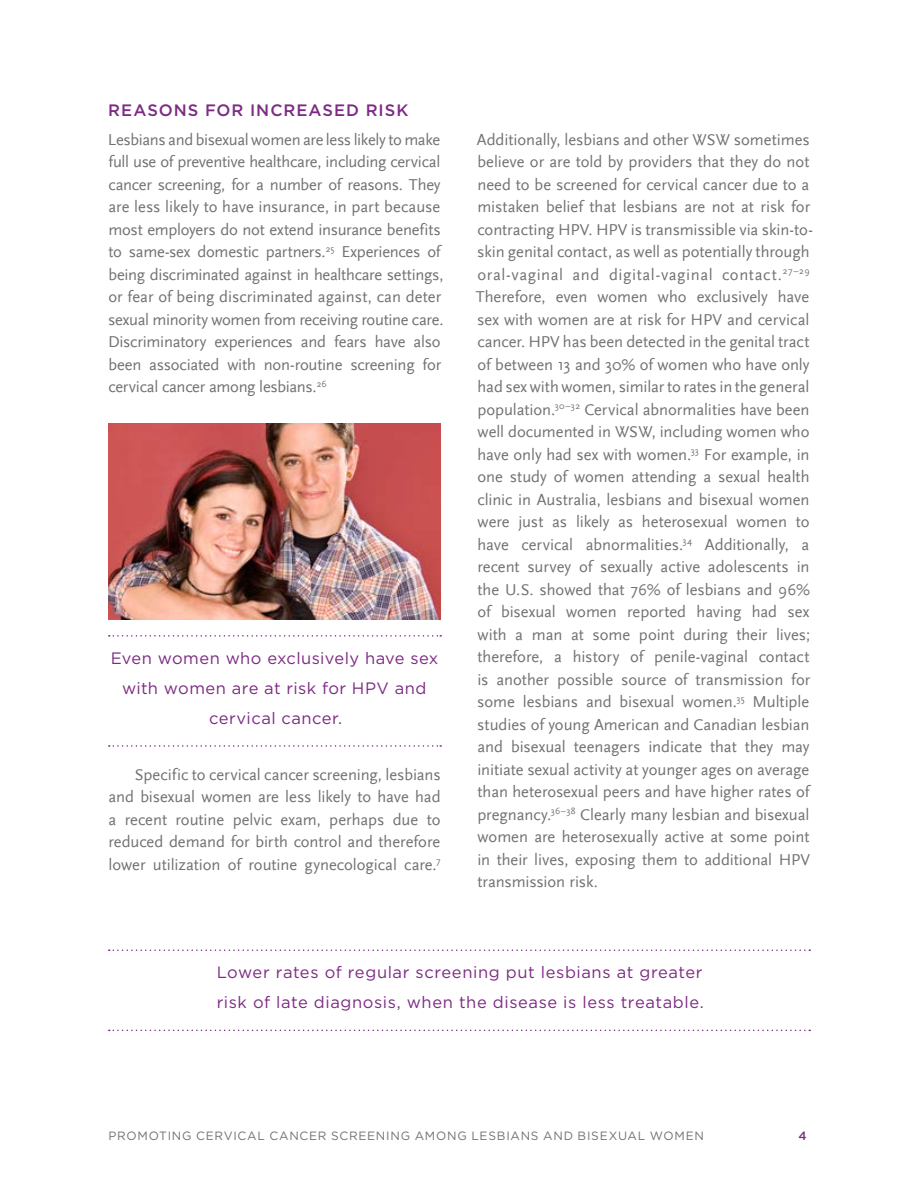
<style>
.page{position:relative;width:918px;height:1188px;background:#fff}
.page>*{position:absolute;margin:0;border:0;box-sizing:border-box;transform-origin:0 0}
.t1{font:16.5px/22.5px "Scala Sans";letter-spacing:-.005em;color:#717073}
.t2{font:16.5px/30px "Gotham";letter-spacing:.03em;color:#7c2b83;text-align:center}
.t3{font:500 16.5px "Gotham";letter-spacing:.06em;color:#7c2b83}
.t4{font:12px "Gotham";letter-spacing:.065em;color:#717073}
.t5{font:500 12px "Gotham";color:#7c2b83}
</style>
<div class="page">
<svg style="left:109px;top:635px;width:332px;height:2px"></svg>
<svg style="left:109px;top:745px;width:332px;height:2px"></svg>
<img style="left:108px;top:424px;width:332px;height:195px">
<svg style="left:109px;top:950px;width:701px;height:1px"></svg>
<svg style="left:109px;top:1030px;width:701px;height:1px"></svg>
<p class="t3" style="left:108px;top:99px;width:302px">REASONS FOR INCREASED RISK</p>
<p class="t1" style="left:108px;top:128px;width:337px">Lesbians and bisexual women are less likely to make full use of preventive healthcare, including cervical cancer screening, for a number of reasons. They are less likely to have insurance, in part because most employers do not extend insurance benefits to same-sex domestic partners.<sup>25</sup> Experiences of being discriminated against in healthcare settings, or fear of being discriminated against, can deter sexual minority women from receiving routine care.<br>Discriminatory experiences and fears have also been associated with non-routine screening for cervical cancer among lesbians.<sup>26</sup></p>
<p class="t2" style="left:111px;top:642px;width:329px">Even women who exclusively have sex with women are at risk for HPV and cervical cancer.</p>
<p class="t1" style="left:108px;top:764px;width:334px;text-align:justify;text-indent:27px">Specific to cervical cancer screening, lesbians and bisexual women are less likely to have had a recent routine pelvic exam, perhaps due to reduced demand for birth control and therefore lower utilization of routine gynecological care.<sup>7</sup></p>
<p class="t1" style="left:476px;top:128px;width:339px">Additionally, lesbians and other WSW sometimes believe or are told by providers that they do not need to be screened for cervical cancer due to a mistaken belief that lesbians are not at risk for contracting HPV. HPV is transmissible via skin-to&shy;skin genital contact, as well as potentially through oral-vaginal and digital-vaginal contact.<sup>27–29<br></sup>Therefore, even women who exclusively have sex with women are at risk for HPV and cervical cancer. HPV has been detected in the genital tract of between 13 and 30% of women who have only had sex with women, similar to rates in the general population.<sup>30–32</sup> Cervical abnormalities have been well documented in WSW, including women who have only had sex with women.<sup>33</sup> For example, in one study of women attending a sexual health clinic in Australia, lesbians and bisexual women were just as likely as heterosexual women to have cervical abnormalities.<sup>34</sup> Additionally, a recent survey of sexually active adolescents in the U.S. showed that 76% of lesbians and 96% of bisexual women reported having had sex with a man at some point during their lives; therefore, a history of penile-vaginal contact is another possible source of transmission for some lesbians and bisexual women.<sup>35</sup> Multiple studies of young American and Canadian lesbian and bisexual teenagers indicate that they may initiate sexual activity at younger ages on average than heterosexual peers and have higher rates of pregnancy.<sup>36–38</sup> Clearly many lesbian and bisexual women are heterosexually active at some point in their lives, exposing them to additional HPV transmission risk.</p>
<p class="t2" style="left:217px;top:957px;width:489px;text-align:left">Lower rates of regular screening put lesbians at greater risk of late diagnosis, when the disease is less treatable.</p>
<p class="t4" style="left:109px;top:1128px;width:597px">Promoting Cervical Cancer Screening Among Lesbians and Bisexual Women</p>
<p class="t5" style="left:799px;top:1128px;width:10px">4</p>
</div>
